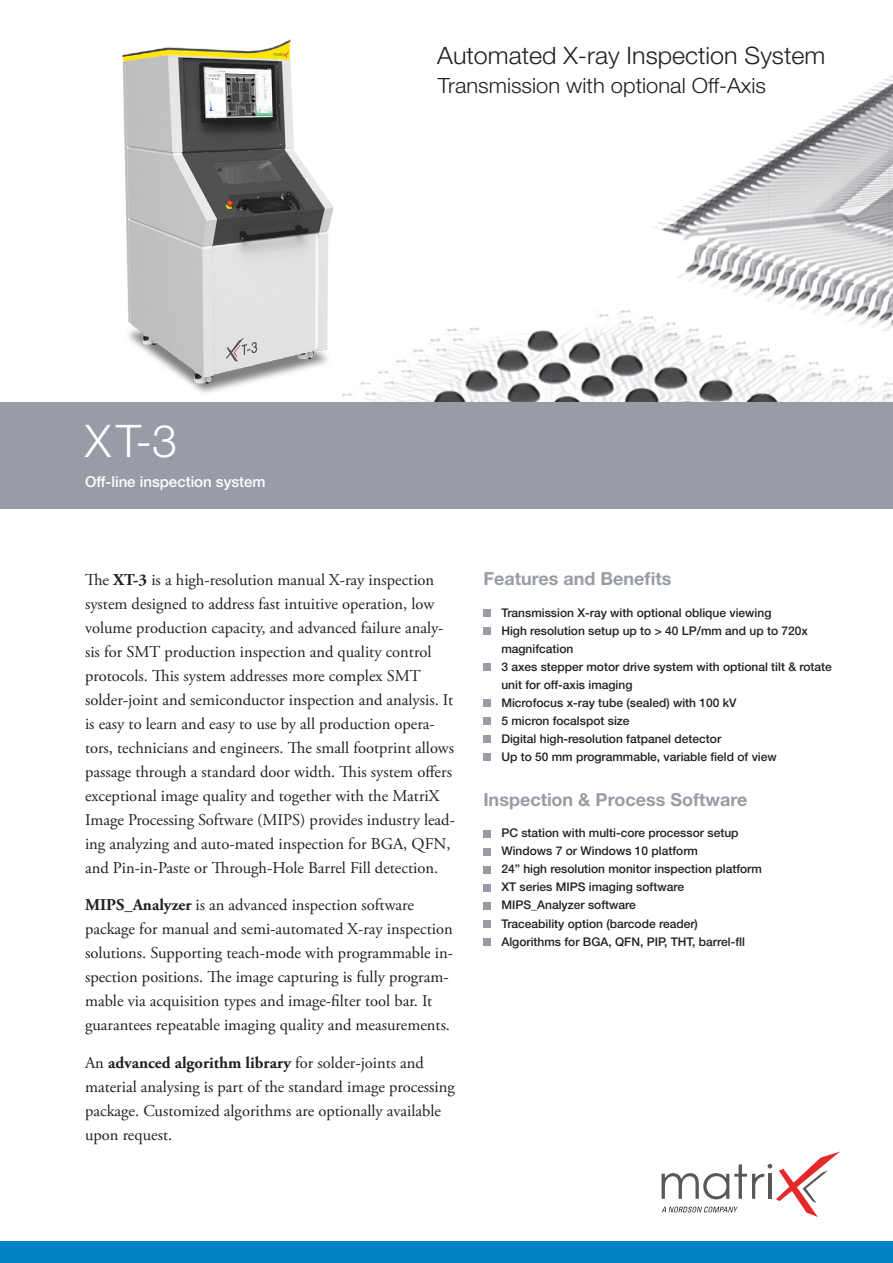
<style>
.page{position:relative;width:893px;height:1263px;background:#fff}
.page>*{position:absolute;margin:0;border:0;box-sizing:border-box;transform-origin:0 0}
.t1{font:300 45px "Helvetica Neue LT Std";color:#fff}
.t2{font:300 24px "Helvetica Neue LT Std";color:#231f20;scale:1.04 1}
.t3{font:300 21px "Helvetica Neue LT Std";color:#231f20;scale:1.04 1}
.t4{font:700 18px "Helvetica Neue LT Std";color:#999ca6}
.t5{font:16.5px/24px "Adobe Garamond Pro";color:#231f20}
.t6{font:500 15px "Helvetica Neue LT Std";color:#fff}
.t7{font:500 12px/18px "Helvetica Neue LT Std";color:#231f20}
.s1{font-weight:700}
</style>
<div class="page">
<img style="left:506px;top:76px;width:387px;height:326px">
<div style="left:483px;top:609px;width:8px;height:8px;background:#999ca6"></div>
<div style="left:483px;top:627px;width:8px;height:8px;background:#999ca6"></div>
<div style="left:483px;top:663px;width:8px;height:8px;background:#999ca6"></div>
<div style="left:483px;top:699px;width:8px;height:8px;background:#999ca6"></div>
<div style="left:483px;top:717px;width:8px;height:8px;background:#999ca6"></div>
<div style="left:483px;top:735px;width:8px;height:8px;background:#999ca6"></div>
<div style="left:483px;top:753px;width:8px;height:8px;background:#999ca6"></div>
<div style="left:483px;top:830px;width:8px;height:7px;background:#999ca6"></div>
<div style="left:483px;top:848px;width:8px;height:7px;background:#999ca6"></div>
<div style="left:483px;top:866px;width:8px;height:7px;background:#999ca6"></div>
<div style="left:483px;top:884px;width:8px;height:7px;background:#999ca6"></div>
<div style="left:483px;top:902px;width:8px;height:7px;background:#999ca6"></div>
<div style="left:483px;top:920px;width:8px;height:7px;background:#999ca6"></div>
<div style="left:483px;top:938px;width:8px;height:7px;background:#999ca6"></div>
<svg style="left:662px;top:1151px;width:178px;height:66px"></svg>
<div style="left:0;top:402px;width:893px;height:106px;background:#999ca6"></div>
<div style="left:0;top:1242px;width:893px;height:21px;background:#0082c8"></div>
<img style="left:122px;top:39px;width:384px;height:363px">
<h1 class="t1" style="left:85px;top:414px;width:94px">X T-3</h1>
<p class="t6" style="left:85px;top:473px;width:182px">Off-line inspection system</p>
<p class="t2" style="left:437px;top:40px;width:375px">Automated X-ray Inspection System</p>
<p class="t3" style="left:438px;top:73px;width:317px">Transmission with optional Off-Axis</p>
<p class="t5" style="left:85px;top:568px;width:371px">The <span class="s1">XT-3</span> is a high-resolution manual X-ray inspection system designed to address fast intuitive operation, low volume production capacity, and advanced failure analy&shy;sis for SMT production inspection and quality control protocols. This system addresses more complex SMT solder-joint and semiconductor inspection and analysis. It is easy to learn and easy to use by all production opera&shy;tors, technicians and engineers. The small footprint allows passage through a standard door width. This system offers exceptional image quality and together with the MatriX Image Processing Software (MIPS) provides industry lead&shy;ing analyzing and auto-mated inspection for BGA, QFN, and Pin-in-Paste or Through-Hole Barrel Fill detection.</p>
<p class="t5" style="left:85px;top:893px;width:369px"><span class="s1">MIPS_Analyzer</span> is an advanced inspection software package for manual and semi-automated X-ray inspection solutions. Supporting teach-mode with programmable in&shy;spection positions. The image capturing is fully program&shy;mable via acquisition types and image-filter tool bar. It guarantees repeatable imaging quality and measurements.</p>
<p class="t5" style="left:85px;top:1051px;width:371px">An <span class="s1">advanced algorithm library</span> for solder-joints and material analysing is part of the standard image processing package. Customized algorithms are optionally available upon request.</p>
<p class="t4" style="left:483px;top:568px;width:190px">Features and Benefits</p>
<p class="t7" style="left:501px;top:603px;width:272px">Transmission X-ray with optional oblique viewing</p>
<p class="t7" style="left:501px;top:621px;width:308px">High resolution setup up to &gt; 40 LP/mm and up to 720x magnifcation</p>
<p class="t7" style="left:501px;top:657px;width:332px">3 axes stepper motor drive system with optional tilt &amp; rotate unit for off-axis imaging</p>
<p class="t7" style="left:501px;top:693px;width:237px">Microfocus x-ray tube (sealed) with 100 kV</p>
<p class="t7" style="left:501px;top:711px;width:130px">5 micron focalspot size</p>
<p class="t7" style="left:501px;top:729px;width:221px">Digital high-resolution fatpanel detector</p>
<p class="t7" style="left:501px;top:747px;width:277px">Up to 50 mm programmable, variable field of view</p>
<p class="t4" style="left:483px;top:788px;width:265px">Inspection &amp; Process Software</p>
<p class="t7" style="left:501px;top:824px;width:239px">PC station with multi-core processor setup</p>
<p class="t7" style="left:501px;top:842px;width:198px">Windows 7 or Windows 10 platform</p>
<p class="t7" style="left:501px;top:860px;width:262px">24” high resolution monitor inspection platform</p>
<p class="t7" style="left:501px;top:878px;width:184px">XT series MIPS imaging software</p>
<p class="t7" style="left:501px;top:896px;width:136px">MIPS_Analyzer software</p>
<p class="t7" style="left:501px;top:914px;width:198px">Traceability option (barcode reader)</p>
<p class="t7" style="left:501px;top:932px;width:245px">Algorithms for BGA, QFN, PIP, THT, barrel-fll</p>
</div>
